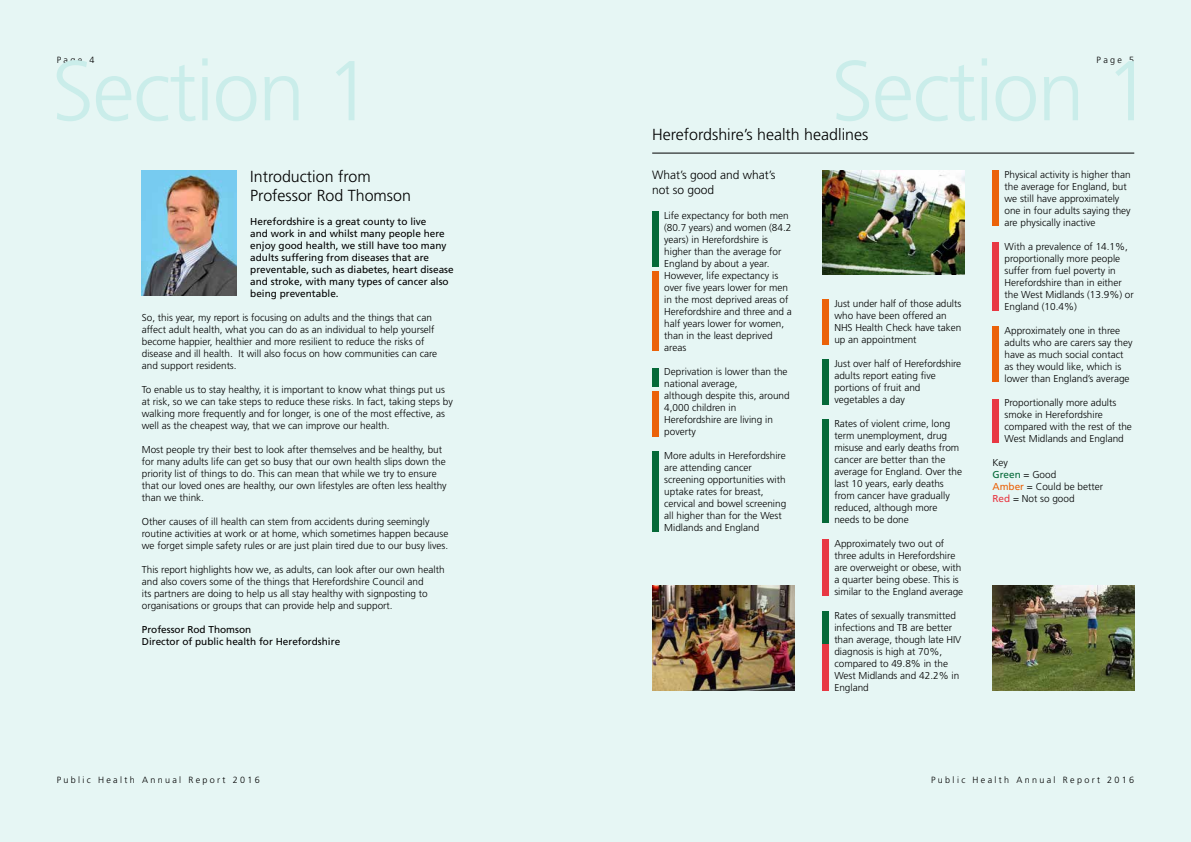
<style>
.page{position:relative;width:1191px;height:842px;background:#e6f6f4}
.page>*{position:absolute;margin:0;border:0;box-sizing:border-box;transform-origin:0 0}
.t1{font:300 84.7px "Frutiger";letter-spacing:-.02em;color:#caedea}
.t2{font:300 16px/19.2px "Frutiger";color:#000}
.t3{font:300 12px/14.4px "Frutiger";color:#000}
.t4{font:300 10px/12px "Frutiger";color:#000}
.t5{font:10px/12px "Frutiger";color:#000}
.t6{font:300 9px "Frutiger";letter-spacing:.26em;color:#000}
.s1{font-weight:400;color:#056938}
.s2{font-weight:400;color:#eb6209}
.s3{font-weight:400;color:#e83843}
</style>
<div class="page">
<div style="left:652px;top:391px;width:6px;height:45px;background:#eb6209"></div>
<div style="left:652px;top:271px;width:6px;height:79px;background:#eb6209"></div>
<div style="left:652px;top:451px;width:6px;height:80px;background:#056938"></div>
<div style="left:652px;top:368px;width:6px;height:19px;background:#056938"></div>
<div style="left:822px;top:611px;width:6px;height:33px;background:#056938"></div>
<div style="left:822px;top:644px;width:6px;height:46px;background:#e83843"></div>
<div style="left:822px;top:539px;width:6px;height:57px;background:#e83843"></div>
<div style="left:822px;top:419px;width:6px;height:104px;background:#056938"></div>
<div style="left:822px;top:359px;width:6px;height:46px;background:#056938"></div>
<div style="left:992px;top:399px;width:6px;height:43px;background:#e83843"></div>
<div style="left:992px;top:326px;width:6px;height:56px;background:#eb6209"></div>
<div style="left:992px;top:243px;width:6px;height:68px;background:#e83843"></div>
<div style="left:992px;top:170px;width:6px;height:56px;background:#eb6209"></div>
<div style="left:822px;top:299px;width:6px;height:46px;background:#eb6209"></div>
<div style="left:652px;top:211px;width:6px;height:56px;background:#056938"></div>
<hr style="left:652px;top:153px;width:482px;height:1px;background:#000">
<img style="left:142px;top:170px;width:94px;height:126px">
<img style="left:652px;top:585px;width:142px;height:105px">
<img style="left:822px;top:170px;width:142px;height:105px">
<img style="left:992px;top:585px;width:142px;height:105px">
<p class="t6" style="left:57px;top:55px;width:39px">Page 4</p>
<h1 class="t1" style="left:52px;top:43px;width:322px">Section 1</h1>
<p class="t6" style="left:1096px;top:55px;width:39px">Page 5</p>
<p class="t1" style="left:831px;top:43px;width:322px">Section 1</p>
<h2 class="t2" style="left:652px;top:125px;width:218px">Herefordshire’s health headlines</h2>
<h2 class="t2" style="left:250px;top:167px;width:162px">Introduction from<br>Professor Rod Thomson</h2>
<p class="t5" style="left:250px;top:216px;width:205px">Herefordshire is a great county to live<br>and work in and whilst many people here enjoy good health, we still have too many adults suffering from diseases that are preventable, such as diabetes, heart disease and stroke, with many types of cancer also being preventable.</p>
<p class="t4" style="left:142px;top:312px;width:297px">So, this year, my report is focusing on adults and the things that can affect adult health, what you can do as an individual to help yourself become happier, healthier and more resilient to reduce the risks of disease and ill health. It will also focus on how communities can care and support residents.</p>
<p class="t4" style="left:142px;top:384px;width:312px">To enable us to stay healthy, it is important to know what things put us at risk, so we can take steps to reduce these risks. In fact, taking steps by walking more frequently and for longer, is one of the most effective, as well as the cheapest way, that we can improve our health.</p>
<p class="t4" style="left:142px;top:444px;width:306px">Most people try their best to look after themselves and be healthy, but for many adults life can get so busy that our own health slips down the priority list of things to do. This can mean that while we try to ensure that our loved ones are healthy, our own lifestyles are often less healthy than we think.</p>
<p class="t4" style="left:142px;top:516px;width:308px">Other causes of ill health can stem from accidents during seemingly routine activities at work or at home, which sometimes happen because we forget simple safety rules or are just plain tired due to our busy lives.</p>
<p class="t4" style="left:142px;top:564px;width:304px">This report highlights how we, as adults, can look after our own health and also covers some of the things that Herefordshire Council and<br>its partners are doing to help us all stay healthy with signposting to organisations or groups that can provide help and support.</p>
<p class="t5" style="left:142px;top:624px;width:200px">Professor Rod Thomson<br>Director of public health for Herefordshire</p>
<p class="t3" style="left:652px;top:168px;width:125px">What’s good and what’s not so good</p>
<p class="t4" style="left:664px;top:209px;width:126px">Life expectancy for both men</p>
<p class="t4" style="left:664px;top:221px;width:129px">(80.7 years) and women (84.2 years) in Herefordshire is higher than the average for<br>England by about a year.<br>However, life expectancy is over fve years lower for men in the most deprived areas of<br>Herefordshire and three and a half years lower for women, than in the least deprived areas</p>
<p class="t4" style="left:664px;top:365px;width:125px">Deprivation is lower than the national average,</p>
<p class="t4" style="left:664px;top:389px;width:127px">although despite this, around<br>4,000 children in<br>Herefordshire are living in poverty</p>
<p class="t4" style="left:664px;top:449px;width:124px">More adults in Herefordshire are attending cancer screening opportunities with uptake rates for breast, cervical and bowel screening all higher than for the West<br>Midlands and England</p>
<p class="t4" style="left:834px;top:297px;width:129px">Just under half of those adults who have been offered an<br>NHS Health Check have taken up an appointment</p>
<p class="t4" style="left:834px;top:357px;width:128px">Just over half of Herefordshire adults report eating fve portions of fruit and vegetables a day</p>
<p class="t4" style="left:834px;top:417px;width:129px">Rates of violent crime, long term unemployment, drug misuse and early deaths from cancer are better than the average for England. Over the last 10 years, early deaths from cancer have gradually reduced, although more needs to be done</p>
<p class="t4" style="left:834px;top:537px;width:130px">Approximately two out of three adults in Herefordshire are overweight or obese, with a quarter being obese. This is similar to the England average</p>
<p class="t4" style="left:834px;top:609px;width:128px">Rates of sexually transmitted infections and TB are better than average, though late HIV diagnosis is high at 70%, compared to 49.8% in the<br>West Midlands and 42.2% in<br>England</p>
<p class="t4" style="left:1004px;top:168px;width:128px">Physical activity is higher than the average for England, but we still have approximately one in four adults saying they are physically inactive</p>
<p class="t4" style="left:1004px;top:240px;width:131px">With a prevalence of 14.1%, proportionally more people suffer from fuel poverty in<br>Herefordshire than in either the West Midlands (13.9%) or<br>England (10.4%)</p>
<p class="t4" style="left:1004px;top:324px;width:129px">Approximately one in three adults who are carers say they have as much social contact as they would like, which is lower than England’s average</p>
<p class="t4" style="left:1004px;top:396px;width:129px">Proportionally more adults smoke in Herefordshire compared with the rest of the<br>West Midlands and England</p>
<p class="t4" style="left:992px;top:456px;width:112px">Key<br><span class="s1">Green</span> = Good<br><span class="s2">Amber</span> = Could be better<br><span class="s3">Red</span> = Not so good</p>
<p class="t6" style="left:57px;top:775px;width:205px">Public Health Annual Report 2016</p>
<p class="t6" style="left:931px;top:775px;width:205px">Public Health Annual Report 2016</p>
</div>
